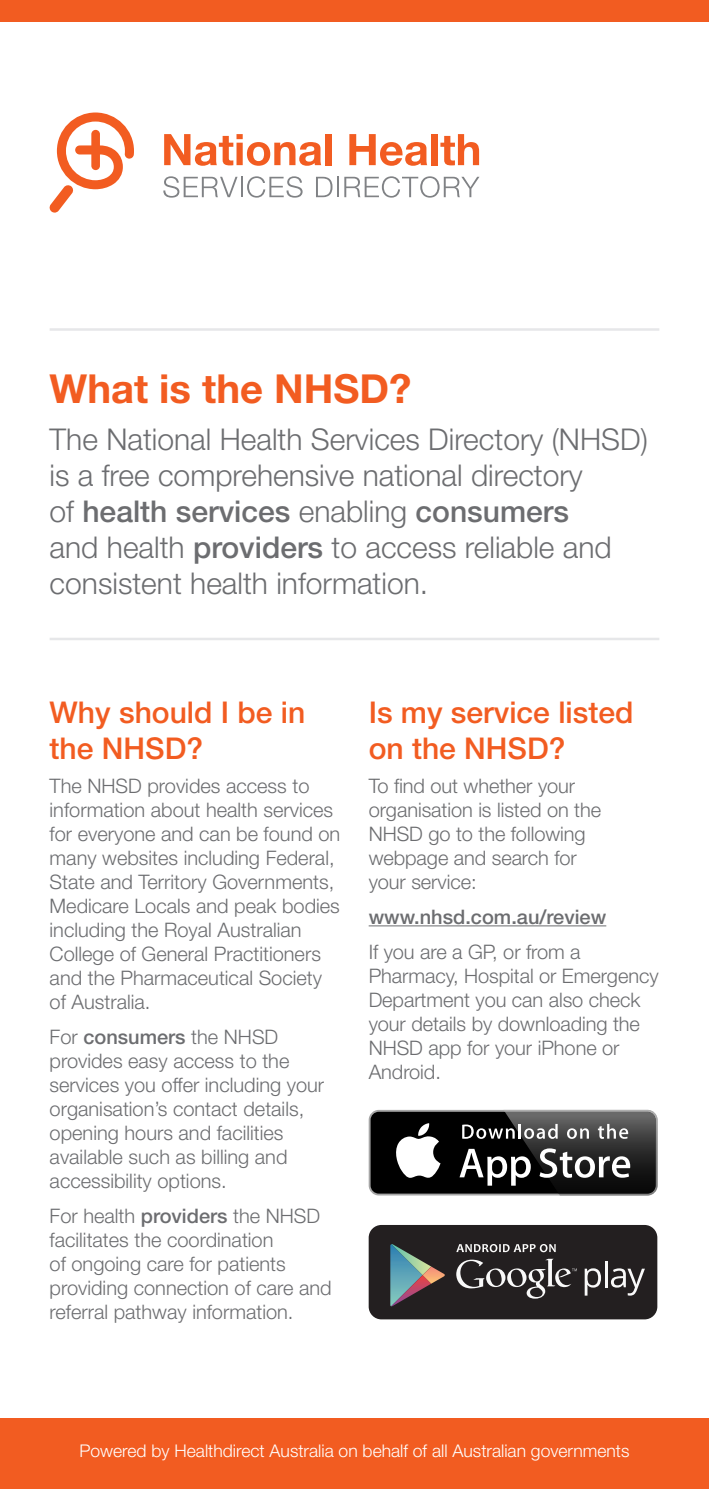
<style>
.page{position:relative;width:709px;height:1489px;background:#fff}
.page>*{position:absolute;margin:0;border:0;box-sizing:border-box;transform-origin:0 0}
.Main_Header{font:700 40px "Helvetica Neue";color:#f25c21}
.Feature_text{font:300 30px/36px "Helvetica Neue";color:#6c6d70}
.Body_header{font:500 30px/36px "Helvetica Neue";color:#f25c21}
.Body{font:300 20px/24px "Helvetica Neue";color:#6c6d70}
.Body-2{font:500 20px "Helvetica Neue";color:#6c6d70}
.Body-3{font:300 17.5px "Helvetica Neue";color:#fff}
.s1{font-weight:500}
</style>
<div class="page">
<hr style="left:369px;top:925px;width:237px;height:1px;background:#6c6d70">
<svg style="left:164px;top:134px;width:157px;height:32px"></svg>
<div style="left:325px;top:134px;width:7px;height:31px;background:#f25c21"></div>
<svg style="left:349px;top:134px;width:78px;height:32px"></svg>
<div style="left:431px;top:134px;width:6px;height:31px;background:#f25c21"></div>
<svg style="left:440px;top:134px;width:39px;height:31px"></svg>
<svg style="left:163px;top:176px;width:139px;height:22px"></svg>
<svg style="left:316px;top:177px;width:16px;height:20px"></svg>
<hr style="left:337px;top:177px;width:2px;height:20px;background:#808285">
<svg style="left:344px;top:176px;width:135px;height:22px"></svg>
<svg style="left:49px;top:112px;width:85px;height:100px"></svg>
<div style="left:0;top:0;width:709px;height:21px;background:#f25c21"></div>
<div style="left:0;top:1417px;width:709px;height:71px;background:#f25c21"></div>
<hr style="left:50px;top:637px;width:609px;height:3px;background:#e6e7e9">
<hr style="left:50px;top:328px;width:609px;height:3px;background:#e6e7e9">
<svg style="left:369px;top:1109px;width:288px;height:86px"></svg>
<div style="left:370px;top:1111px;width:285px;height:82px;background:#000;border-radius:8px"></div>
<svg style="left:396px;top:1123px;width:44px;height:54px"></svg>
<img style="left:503px;top:1109px;width:154px;height:86px">
<img style="left:505px;top:1111px;width:150px;height:82px">
<svg style="left:459px;top:1148px;width:72px;height:37px"></svg>
<svg style="left:539px;top:1148px;width:91px;height:29px;background:#6c6c6c"></svg>
<svg style="left:462px;top:1124px;width:52px;height:14px"></svg>
<hr style="left:518px;top:1123px;width:3px;height:15px;background:#fff">
<svg style="left:524px;top:1123px;width:33px;height:15px"></svg>
<svg style="left:567px;top:1128px;width:22px;height:10px"></svg>
<svg style="left:598px;top:1123px;width:30px;height:15px"></svg>
<div style="left:369px;top:1224px;width:288px;height:95px;background:#231f20;border-radius:13px"></div>
<svg style="left:390px;top:1244px;width:55px;height:62px"></svg>
<svg style="left:584px;top:1268px;width:17px;height:27px"></svg>
<hr style="left:604px;top:1260px;width:3px;height:27px;background:#f9f9f9">
<svg style="left:611px;top:1268px;width:34px;height:27px"></svg>
<svg style="left:456px;top:1258px;width:121px;height:40px"></svg>
<svg style="left:456px;top:1244px;width:99px;height:8px"></svg>
<p class="Main_Header" style="left:50px;top:364px;width:363px">What is the NHSD?</p>
<p class="Feature_text" style="left:50px;top:420px;width:600px">The National Health Services Directory (NHSD) is a free comprehensive national directory<br>of <span class="s1">health services</span> enabling <span class="s1">consumers<br></span>and health <span class="s1">providers</span> to access reliable and consistent health information.</p>
<p class="Body_header" style="left:50px;top:693px;width:257px">Why should I be in the NHSD?</p>
<p class="Body" style="left:50px;top:773px;width:292px">The NHSD provides access to information about health services for everyone and can be found on many websites including Federal,<br>State and Territory Governments,<br>Medicare Locals and peak bodies including the Royal Australian<br>College of General Practitioners and the Pharmaceutical Society of Australia.</p>
<p class="Body" style="left:50px;top:1024px;width:276px">For <span class="s1">consumers</span> the NHSD provides easy access to the services you offer including your organisation’s contact details, opening hours and facilities available such as billing and accessibility options.</p>
<p class="Body" style="left:50px;top:1202px;width:283px">For health <span class="s1">providers</span> the NHSD facilitates the coordination<br>of ongoing care for patients providing connection of care and referral pathway information.</p>
<p class="Body_header" style="left:369px;top:693px;width:266px">Is my service listed on the NHSD?</p>
<p class="Body" style="left:369px;top:773px;width:234px">To find out whether your organisation is listed on the<br>NHSD go to the following webpage and search for your service:</p>
<p class="Body-2" style="left:369px;top:904px;width:239px">www.nhsd.com.au/review</p>
<p class="Body" style="left:369px;top:938px;width:291px">If you are a GP, or from a<br>Pharmacy, Hospital or Emergency<br>Department you can also check your details by downloading the<br>NHSD app for your iPhone or<br>Android.</p>
<p class="Body-3" style="left:79px;top:1440px;width:551px">Powered by Healthdirect Australia on behalf of all Australian governments</p>
</div>
